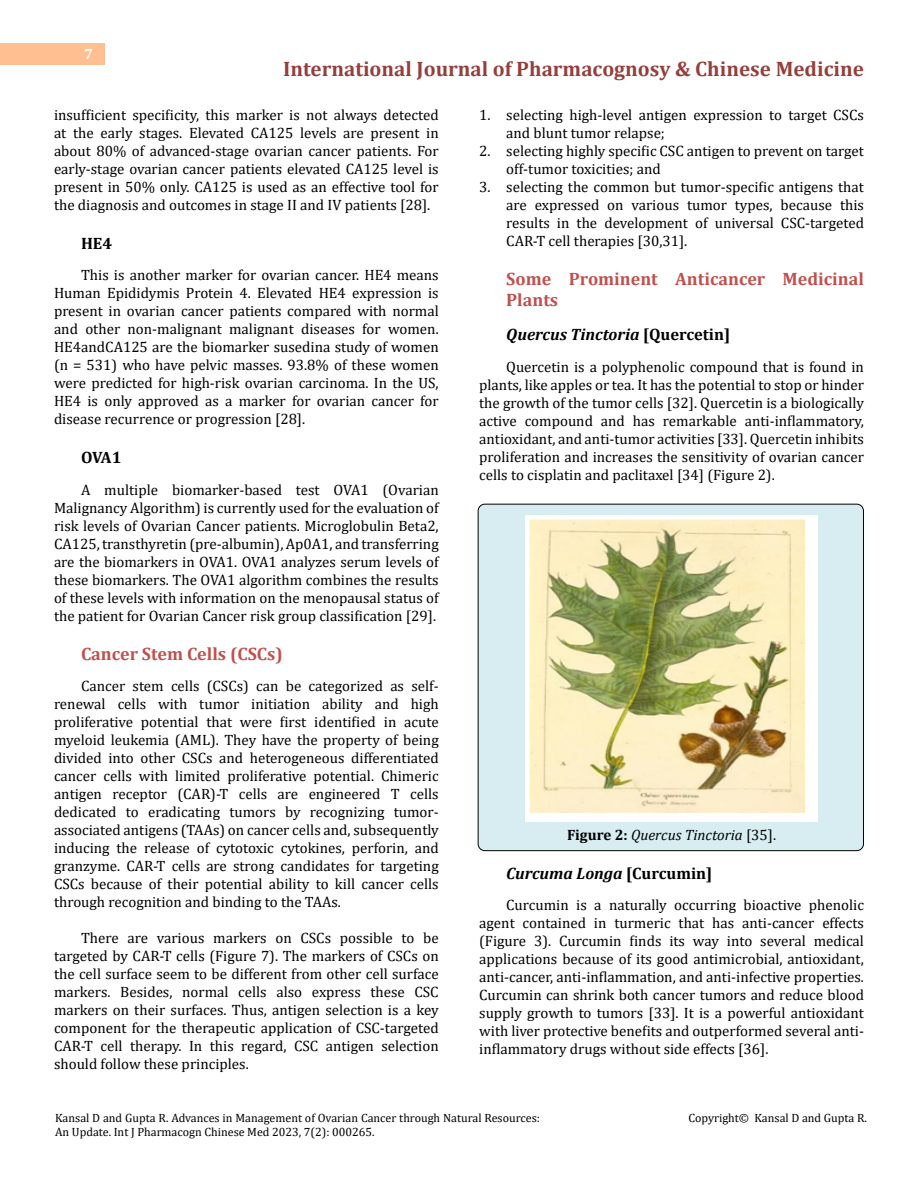
<style>
.page{position:relative;width:918px;height:1188px;background:#fff}
.page>*{position:absolute;margin:0;border:0;box-sizing:border-box;transform-origin:0 0}
.t1{font:700 21px "Cambria";color:#953f3c}
.t2{font:700 18px/21px "Cambria";color:#c0504d}
.t3{font:italic 700 16.5px "Cambria";color:#000}
.t4{font:700 16.5px "Cambria";color:#000}
.t5{font:15px/18px "Cambria";color:#000;text-align:justify}
.t6{font:italic 15px "Cambria";color:#000}
.t7{font:700 15px "Cambria";color:#fff}
.t8{font:12px/14.4px "Cambria";color:#000}
.s1{font-style:normal}
.s2{font-weight:700;font-style:normal}
</style>
<div class="page">
<div style="left:0;top:43px;width:105px;height:21px;background:#ffbf91"></div>
<div style="left:478px;top:504px;width:385px;height:347px;background:#d8edf2;border-radius:7px"></div>
<div style="left:478px;top:504px;width:386px;height:347px;border:1px solid #000;border-radius:7px"></div>
<img style="left:526px;top:516px;width:292px;height:305px">
<p class="t7" style="left:84px;top:44px;width:10px">7</p>
<h1 class="t1" style="left:283px;top:54px;width:582px">International Journal of Pharmacognosy &amp; Chinese Medicine</h1>
<p class="t5" style="left:54px;top:105px;width:386px">insufficient specificity, this marker is not always detected at the early stages. Elevated CA125 levels are present in about 80% of advanced-stage ovarian cancer patients. For early-stage ovarian cancer patients elevated CA125 level is present in 50% only. CA125 is used as an effective tool for the diagnosis and outcomes in stage II and IV patients [28].</p>
<p class="t4" style="left:81px;top:231px;width:33px">HE4</p>
<p class="t5" style="left:54px;top:266px;width:386px;text-indent:27px">This is another marker for ovarian cancer. HE4 means Human Epididymis Protein 4. Elevated HE4 expression is present in ovarian cancer patients compared with normal and other non-malignant malignant diseases for women.<br>HE4andCA125 are the biomarker susedina study of women (n = 531) who have pelvic masses. 93.8% of these women were predicted for high‐risk ovarian carcinoma. In the US, HE4 is only approved as a marker for ovarian cancer for disease recurrence or progression [28].</p>
<p class="t4" style="left:81px;top:446px;width:42px">OVA1</p>
<p class="t5" style="left:54px;top:480px;width:386px;text-indent:27px">A multiple biomarker-based test OVA1 (Ovarian Malignancy Algorithm) is currently used for the evaluation of risk levels of Ovarian Cancer patients. Microglobulin Beta2, CA125, transthyretin (pre-albumin), Ap0A1, and transferring are the biomarkers in OVA1. OVA1 analyzes serum levels of these biomarkers. The OVA1 algorithm combines the results of these levels with information on the menopausal status of the patient for Ovarian Cancer risk group classification [29].</p>
<p class="t2" style="left:81px;top:642px;width:203px">Cancer Stem Cells (CSCs)</p>
<p class="t5" style="left:54px;top:677px;width:386px;text-indent:27px">Cancer stem cells (CSCs) can be categorized as self&shy;renewal cells with tumor initiation ability and high proliferative potential that were first identified in acute myeloid leukemia (AML). They have the property of being divided into other CSCs and heterogeneous differentiated cancer cells with limited proliferative potential. Chimeric antigen receptor (CAR)-T cells are engineered T cells dedicated to eradicating tumors by recognizing tumor&shy;associated antigens (TAAs) on cancer cells and, subsequently inducing the release of cytotoxic cytokines, perforin, and granzyme. CAR-T cells are strong candidates for targeting CSCs because of their potential ability to kill cancer cells through recognition and binding to the TAAs.</p>
<p class="t5" style="left:54px;top:929px;width:386px;text-indent:27px">There are various markers on CSCs possible to be targeted by CAR-T cells (Figure 7). The markers of CSCs on the cell surface seem to be different from other cell surface markers. Besides, normal cells also express these CSC markers on their surfaces. Thus, antigen selection is a key component for the therapeutic application of CSC-targeted CAR-T cell therapy. In this regard, CSC antigen selection should follow these principles.</p>
<p class="t5" style="left:506px;top:105px;width:359px;text-indent:-27px">1. selecting high-level antigen expression to target CSCs and blunt tumor relapse;</p>
<p class="t5" style="left:506px;top:141px;width:359px;text-indent:-27px">2. selecting highly specific CSC antigen to prevent on target off-tumor toxicities; and</p>
<p class="t5" style="left:506px;top:177px;width:359px;text-indent:-27px">3. selecting the common but tumor-specific antigens that are expressed on various tumor types, because this results in the development of universal CSC-targeted CAR-T cell therapies [30,31].</p>
<p class="t2" style="left:506px;top:267px;width:359px">Some Prominent Anticancer Medicinal<br>Plants</p>
<p class="t3" style="left:506px;top:323px;width:225px">Quercus Tinctoria <span class="s1">[Quercetin]</span></p>
<p class="t5" style="left:479px;top:357px;width:386px;text-indent:27px">Quercetin is a polyphenolic compound that is found in plants, like apples or tea. It has the potential to stop or hinder the growth of the tumor cells [32]. Quercetin is a biologically active compound and has remarkable anti-inflammatory, antioxidant, and anti-tumor activities [33]. Quercetin inhibits proliferation and increases the sensitivity of ovarian cancer cells to cisplatin and paclitaxel [34] (Figure 2).</p>
<p class="t6" style="left:567px;top:824px;width:211px"><span class="s2">Figure 2:</span> Quercus Tinctoria <span class="s1">[35].</span></p>
<p class="t3" style="left:506px;top:861px;width:208px">Curcuma Longa <span class="s1">[Curcumin]</span></p>
<p class="t5" style="left:479px;top:896px;width:386px;text-indent:27px">Curcumin is a naturally occurring bioactive phenolic agent contained in turmeric that has anti-cancer effects (Figure 3). Curcumin finds its way into several medical applications because of its good antimicrobial, antioxidant, anti-cancer, anti-inflammation, and anti-infective properties.<br>Curcumin can shrink both cancer tumors and reduce blood supply growth to tumors [33]. It is a powerful antioxidant with liver protective benefits and outperformed several anti&shy;inflammatory drugs without side effects [36].</p>
<p class="t8" style="left:55px;top:1111px;width:486px">Kansal D and Gupta R. Advances in Management of Ovarian Cancer through Natural Resources:<br>An Update. Int J Pharmacogn Chinese Med 2023, 7(2): 000265.</p>
<p class="t8" style="left:688px;top:1111px;width:180px">Copyright© Kansal D and Gupta R.</p>
</div>
